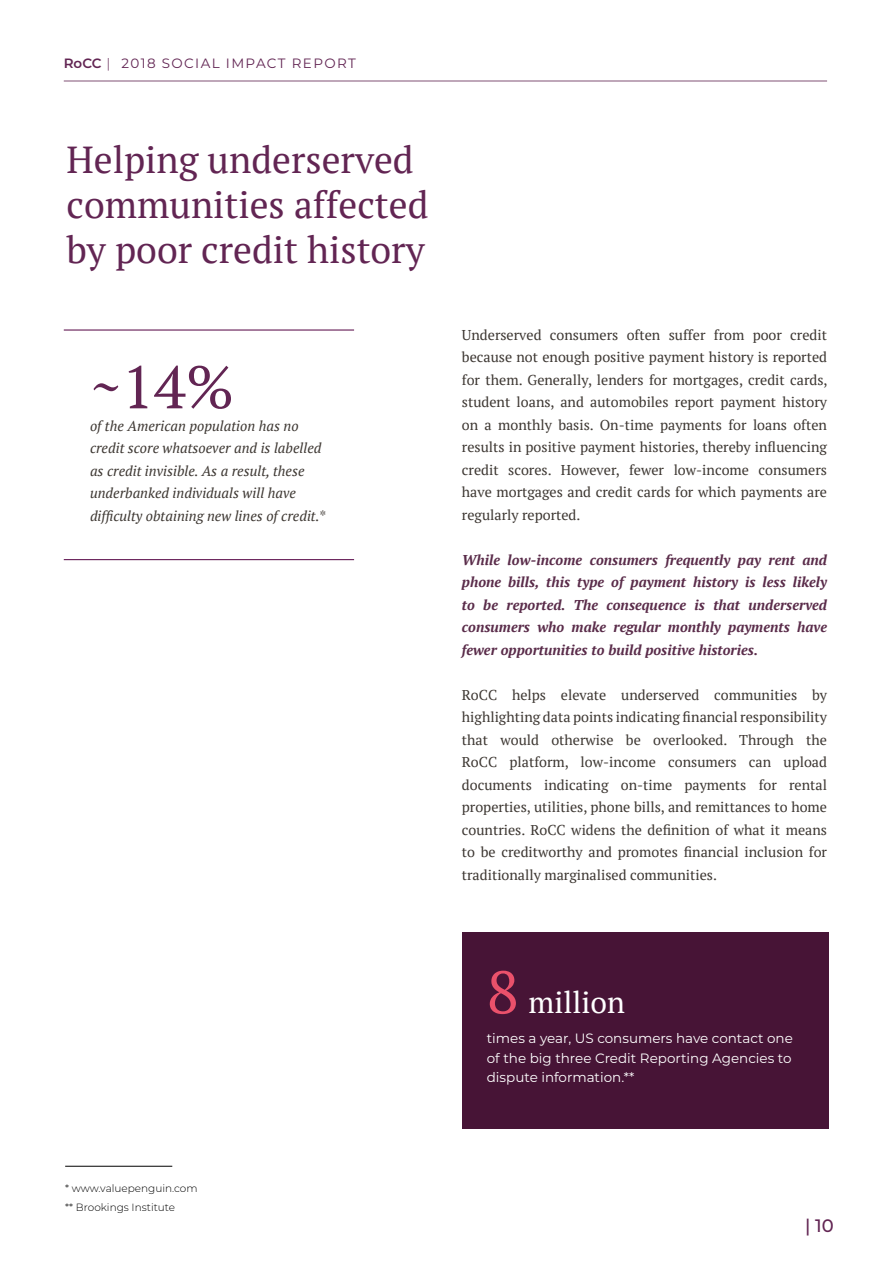
<style>
.page{position:relative;width:893px;height:1263px;background:#fff}
.page>*{position:absolute;margin:0;border:0;box-sizing:border-box;transform-origin:0 0}
.t1{font:60px "PT Serif";color:#622553}
.t2{font:37.5px/45px "PT Serif";color:#622553}
.t3{font:30px "PT Serif";color:#fff}
.t4{font:500 18px "Montserrat";color:#622553}
.t5{font:14.25px/22.5px "PT Serif";color:#3d3732;text-align:justify}
.t6{font:italic 700 14.25px/22.5px "PT Serif";color:#5a2c4a;text-align:justify}
.t7{font:italic 14.25px/22.5px "PT Serif";color:#3d3732}
.t8{font:13.5px/19.5px "Montserrat";color:#fff;text-align:justify}
.t9{font:13.5px "Montserrat";letter-spacing:.1em;color:#622553}
.t10{font:300 10.5px/19.5px "Montserrat";color:#000}
.s1{font-weight:600}
.s2{font-weight:300}
.s3{font-size:60px;color:#ea516b}
</style>
<div class="page">
<hr style="left:64px;top:81px;width:763px;height:1px;background:#815175">
<hr style="left:65px;top:1166px;width:107px;height:1px;background:#000">
<div style="left:462px;top:932px;width:366px;height:196px;background:#471436"></div>
<hr style="left:64px;top:559px;width:290px;height:1px;background:#530042">
<hr style="left:64px;top:330px;width:290px;height:1px;background:#530042">
<p class="t9" style="left:64px;top:54px;width:293px"><span class="s1">RoCC</span> <span class="s2">|</span> 2018 SOCIAL IMPACT REPORT</p>
<h2 class="t2" style="left:67px;top:137px;width:363px">Helping underserved communities affected by poor credit history</h2>
<h1 class="t1" style="left:90px;top:348px;width:146px">~14%</h1>
<p class="t7" style="left:90px;top:414px;width:237px">of the American population has no credit score whatsoever and is labelled as credit invisible. As a result, these underbanked individuals will have difficulty obtaining new lines of credit.*</p>
<p class="t5" style="left:462px;top:323px;width:367px">Underserved consumers often suffer from poor credit because not enough positive payment history is reported for them. Generally, lenders for mortgages, credit cards, student loans, and automobiles report payment history on a monthly basis. On-time payments for loans often results in positive payment histories, thereby influencing credit scores. However, fewer low-income consumers have mortgages and credit cards for which payments are regularly reported.</p>
<p class="t6" style="left:462px;top:548px;width:367px">While low-income consumers frequently pay rent and phone bills, this type of payment history is less likely to be reported. The consequence is that underserved consumers who make regular monthly payments have fewer opportunities to build positive histories.</p>
<p class="t5" style="left:462px;top:683px;width:367px">RoCC helps elevate underserved communities by highlighting data points indicating financial responsibility that would otherwise be overlooked. Through the RoCC platform, low-income consumers can upload documents indicating on-time payments for rental properties, utilities, phone bills, and remittances to home countries. RoCC widens the definition of what it means to be creditworthy and promotes financial inclusion for traditionally marginalised communities.</p>
<h3 class="t3" style="left:487px;top:983px;width:140px"><span class="s3">8</span> million</h3>
<p class="t8" style="left:487px;top:1028px;width:308px">times a year, US consumers have contact one of the big three Credit Reporting Agencies to dispute information.**</p>
<p class="t10" style="left:65px;top:1178px;width:134px">* www.valuepenguin.com ** Brookings Institute</p>
<p class="t4" style="left:805px;top:1213px;width:30px">| 10</p>
</div>
